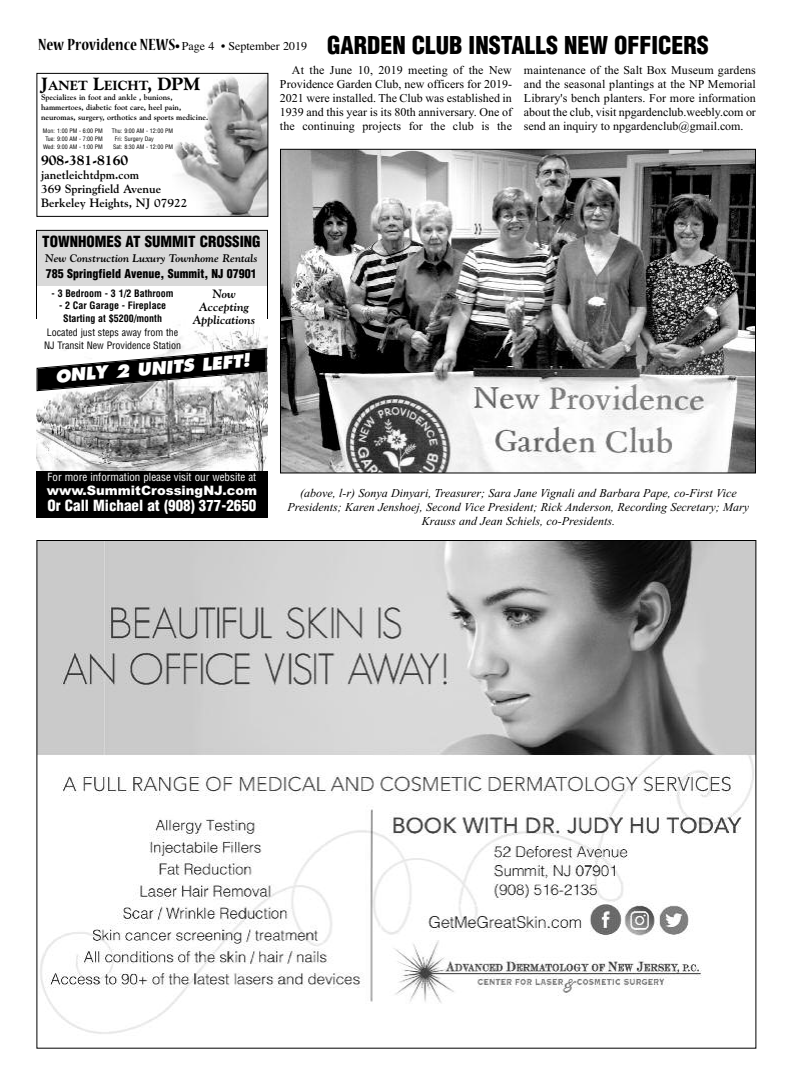
<style>
.page{position:relative;width:792px;height:1080px;background:#fff}
.page>*{position:absolute;margin:0;border:0;box-sizing:border-box;transform-origin:0 0}
.t1{font:900 condensed 24px "Helvetica";color:#000}
.t2{font:italic 800 17px "Futura";color:#fff}
.t3{font:900 condensed 15px "Helvetica";color:#fff}
.t4{font:900 condensed 15px "Helvetica";color:#000}
.t5{font:800 14px "Goudy";color:#000}
.t6{font:800 13.5px "Goudy";color:#000}
.t7{font:900 13px "Arial";color:#fff}
.t8{font:12px/14px "Times New Roman";color:#000;text-align:justify}
.t9{font:italic 12px/14px "Times New Roman";color:#000;text-align:center}
.t10{font:700 12px/14px "Goudy";color:#000}
.t11{font:12px "Times";color:#000}
.t12{font:900 condensed 12px "Helvetica";color:#000}
.t13{font:italic 700 12px/13px "Goudy";color:#000;text-align:center}
.t14{font:condensed 11px "Helvetica";color:#fff}
.t15{font:italic 700 11px "Goudy";color:#000}
.t16{font:700 condensed 10px/13px "Helvetica";color:#000;text-align:center}
.t17{font:condensed 10px/13px "Helvetica";color:#000}
.t18{font:700 8px/10px "Goudy";color:#000}
.t19{font:condensed 6px/8px "Helvetica";color:#000;text-align:center}
.s1{font-family:"Nueva Std";font-weight:700;font-stretch:condensed;font-size:18px}
.s2{font-family:"Futura";font-weight:700;font-stretch:condensed;font-size:10px}
.s3{font-size:18px}
</style>
<div class="page">
<img style="left:38px;top:542px;width:716px;height:492px">
<div style="left:36px;top:471px;width:231px;height:47px;background:#000"></div>
<img style="left:37px;top:323px;width:230px;height:148px">
<div style="left:36px;top:230px;width:231px;height:55px;background:#d9d9d9"></div>
<svg style="left:37px;top:348px;width:230px;height:43px"></svg>
<img style="left:174px;top:75px;width:92px;height:140px">
<div style="left:36px;top:73px;width:232px;height:144px;border:1px solid #000"></div>
<img style="left:282px;top:151px;width:472px;height:320px">
<div style="left:280px;top:149px;width:476px;height:324px;border:1px solid #000"></div>
<h1 class="t1" style="left:327px;top:32px;width:383px">GARDEN CLUB INSTALLS NEW OFFICERS</h1>
<p class="t8" style="left:280px;top:63px;width:234px;text-indent:12px">At the June 10, 2019 meeting of the New Providence Garden Club, new officers for 2019- 2021 were installed. The Club was established in 1939 and this year is its 80th anniversary. One of the continuing projects for the club is the</p>
<p class="t8" style="left:524px;top:63px;width:234px">maintenance of the Salt Box Museum gardens and the seasonal plantings at the NP Memorial Library's bench planters. For more information about the club, visit npgardenclub.weebly.com or send an inquiry to npgardenclub@gmail.com.</p>
<p class="t11" style="left:38px;top:39px;width:271px"><span class="s1">New Providence NEWS</span><span class="s2">•</span> Page 4 • September 2019</p>
<p class="t6" style="left:41px;top:80px;width:161px"><span class="s3">J</span>ANET <span class="s3">L</span>EICHT<span class="s3">, DPM</span></p>
<p class="t18" style="left:41px;top:92px;width:169px">Specializes in foot and ankle , bunions, hammertoes, diabetic foot care, heel pain, neuromas, surgery, orthotics and sports medicine.</p>
<p class="t5" style="left:41px;top:154px;width:89px">908-381-8160</p>
<p class="t10" style="left:41px;top:167px;width:148px">janetleichtdpm.com<br>369 Springfield Avenue<br>Berkeley Heights, NJ 07922</p>
<p class="t19" style="left:43px;top:127px;width:61px">Mon: 1:00 PM - 6:00 PM<br>Tue: 9:00 AM - 7:00 PM<br>Wed: 9:00 AM - 1:00 PM</p>
<p class="t19" style="left:112px;top:127px;width:63px;text-align:left">Thu: 9:00 AM - 12:00 PM<br>Fri: Surgery Day<br>Sat: 8:30 AM - 12:00 PM</p>
<p class="t4" style="left:42px;top:234px;width:220px">TOWNHOMES AT SUMMIT CROSSING</p>
<p class="t15" style="left:45px;top:252px;width:214px">New Construction Luxury Townhome Rentals</p>
<p class="t12" style="left:46px;top:267px;width:212px">785 Springfield Avenue, Summit, NJ 07901</p>
<p class="t13" style="left:193px;top:287px;width:64px">Now<br>Accepting<br>Applications</p>
<h2 class="t2" style="left:55px;top:369px;width:197px;rotate:-5deg">ONLY 2 UNITS LEFT!</h2>
<p class="t16" style="left:52px;top:287px;width:124px">- 3 Bedroom - 3 1/2 Bathroom</p>
<p class="t16" style="left:59px;top:299px;width:109px">- 2 Car Garage - Fireplace<br>Starting at $5200/month</p>
<p class="t17" style="left:44px;top:326px;width:138px">Located just steps away from the<br>NJ Transit New Providence Station</p>
<p class="t14" style="left:48px;top:471px;width:210px">For more information please visit our website at</p>
<p class="t7" style="left:47px;top:483px;width:212px">www.SummitCrossingNJ.com</p>
<p class="t3" style="left:48px;top:497px;width:210px">Or Call Michael at (908) 377-2650</p>
<p class="t9" style="left:288px;top:486px;width:463px">(above, l-r) Sonya Dinyari, Treasurer; Sara Jane Vignali and Barbara Pape, co-First Vice<br>Presidents; Karen Jenshoej, Second Vice President; Rick Anderson, Recording Secretary; Mary<br>Krauss and Jean Schiels, co-Presidents.</p>
</div>
